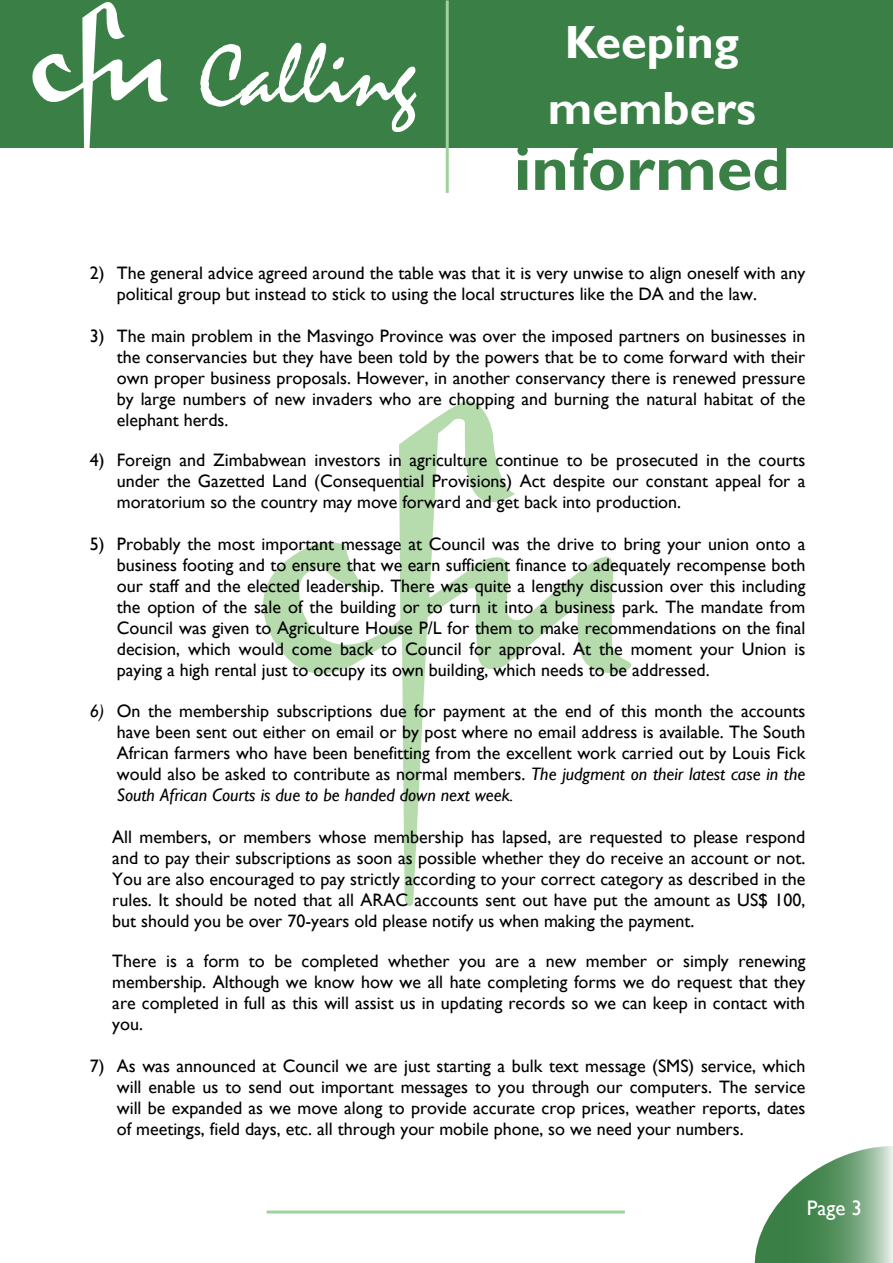
<style>
.page{position:relative;width:893px;height:1263px;background:#fff}
.page>*{position:absolute;margin:0;border:0;box-sizing:border-box;transform-origin:0 0}
.t1{font:90px "Mistral";color:#fff}
.t2{font:700 64.5px "Gill Sans";color:#3a7f45}
.t3{font:700 46.5px/66px "Gill Sans";color:#fff;text-align:center}
.t4{font:21px "Gill Sans";color:#fff}
.t5{font:18px/21px "Gill Sans";color:#000;text-align:justify}
.s1{font-style:italic}
</style>
<div class="page">
<div style="left:0;top:0;width:893px;height:147px;background:#3a7f45"></div>
<svg style="left:18px;top:2px;width:151px;height:146px"></svg>
<hr style="left:446px;top:0;width:3px;height:193px;background:#9dd29c">
<hr style="left:267px;top:1210px;width:358px;height:3px;background:#9dd29c">
<svg style="left:263px;top:401px;width:369px;height:505px"></svg>
<svg style="left:754px;top:1146px;width:139px;height:117px"></svg>
<p class="t1" style="left:199px;top:26px;width:219px">Calling</p>
<p class="t3" style="left:548px;top:10px;width:210px">Keeping members</p>
<p class="t2" style="left:514px;top:129px;width:278px">informed</p>
<p class="t5" style="left:117px;top:262px;width:690px;text-indent:-27px">2) The general advice agreed around the table was that it is very unwise to align oneself with any political group but instead to stick to using the local structures like the DA and the law.</p>
<p class="t5" style="left:117px;top:325px;width:690px;text-indent:-27px">3) The main problem in the Masvingo Province was over the imposed partners on businesses in the conservancies but they have been told by the powers that be to come forward with their own proper business proposals. However, in another conservancy there is renewed pressure by large numbers of new invaders who are chopping and burning the natural habitat of the elephant herds.</p>
<p class="t5" style="left:117px;top:450px;width:690px;text-indent:-27px">4) Foreign and Zimbabwean investors in agriculture continue to be prosecuted in the courts under the Gazetted Land (Consequential Provisions) Act despite our constant appeal for a moratorium so the country may move forward and get back into production.</p>
<p class="t5" style="left:117px;top:534px;width:690px;text-indent:-27px">5) Probably the most important message at Council was the drive to bring your union onto a business footing and to ensure that we earn sufficient finance to adequately recompense both our staff and the elected leadership. There was quite a lengthy discussion over this including the option of the sale of the building or to turn it into a business park. The mandate from Council was given to Agriculture House P/L for them to make recommendations on the final decision, which would come back to Council for approval. At the moment your Union is paying a high rental just to occupy its own building, which needs to be addressed.</p>
<p class="t5" style="left:117px;top:700px;width:690px;text-indent:-27px"><span class="s1">6)</span> On the membership subscriptions due for payment at the end of this month the accounts have been sent out either on email or by post where no email address is available. The South African farmers who have been benefitting from the excellent work carried out by Louis Fick would also be asked to contribute as normal members. <span class="s1">The judgment on their latest case in the South African Courts is due to be handed down next week.</span></p>
<p class="t5" style="left:112px;top:826px;width:695px">All members, or members whose membership has lapsed, are requested to please respond and to pay their subscriptions as soon as possible whether they do receive an account or not.<br>You are also encouraged to pay strictly according to your correct category as described in the rules. It should be noted that all ARAC accounts sent out have put the amount as US$ 100, but should you be over 70-years old please notify us when making the payment.</p>
<p class="t5" style="left:112px;top:951px;width:695px">There is a form to be completed whether you are a new member or simply renewing membership. Although we know how we all hate completing forms we do request that they are completed in full as this will assist us in updating records so we can keep in contact with you.</p>
<p class="t5" style="left:117px;top:1056px;width:690px;text-indent:-27px">7) As was announced at Council we are just starting a bulk text message (SMS) service, which will enable us to send out important messages to you through our computers. The service will be expanded as we move along to provide accurate crop prices, weather reports, dates of meetings, field days, etc. all through your mobile phone, so we need your numbers.</p>
<p class="t4" style="left:807px;top:1196px;width:57px">Page 3</p>
</div>
